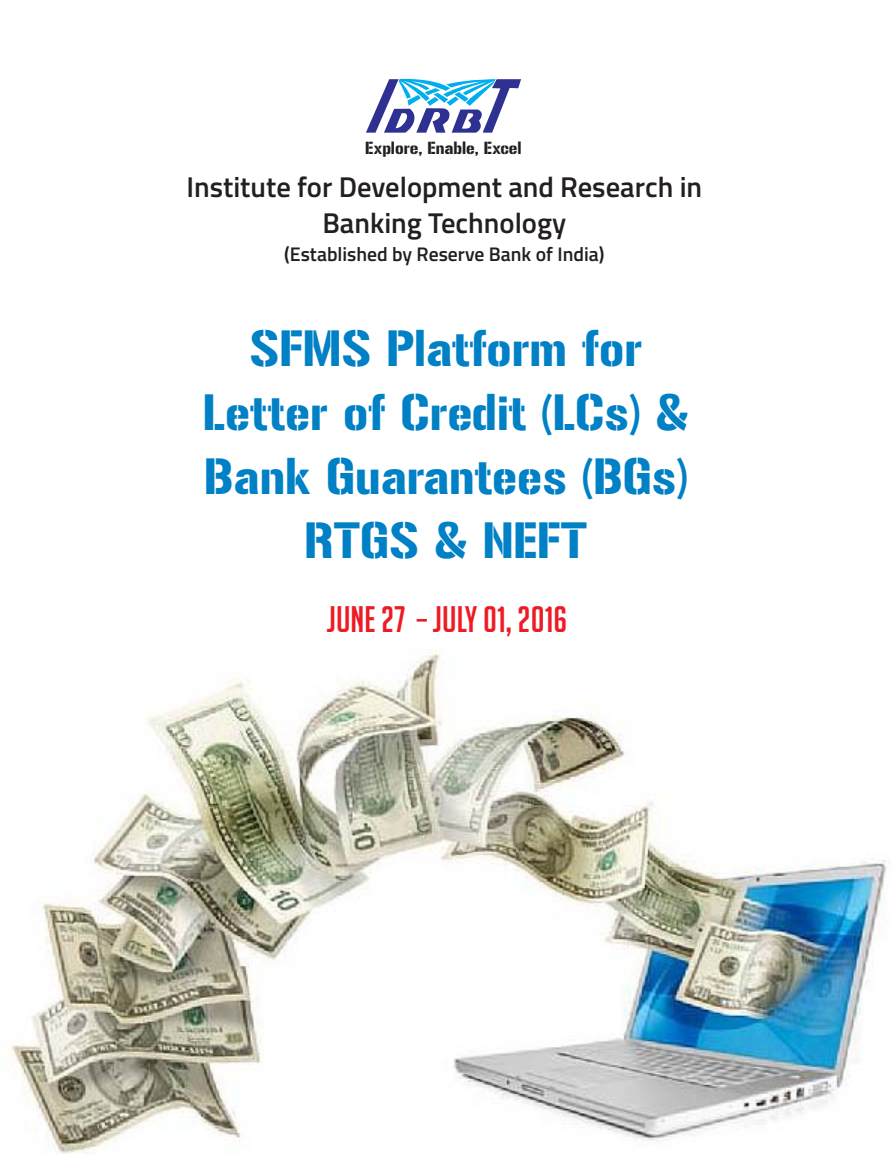
<style>
.page{position:relative;width:891px;height:1161px;background:#fff}
.page>*{position:absolute;margin:0;border:0;box-sizing:border-box;transform-origin:0 0}
.t1{font:45px/64.1px "Gunplay";color:#0080c5;text-align:center}
.t2{font:36px "Big Noodle Titling";color:#ed1c24}
.t3{font:600 28.65px/36.9px "Titillium";color:#231f20;text-align:center}
.t4{font:600 19.65px "Titillium";color:#231f20}
.t5{font:15.45px "Gunplay";color:#231f20}
</style>
<div class="page">
<img style="left:9px;top:649px;width:879px;height:505px">
<svg style="left:366px;top:78px;width:155px;height:55px"></svg>
<p class="t5" style="left:365px;top:140px;width:158px">Explore, Enable, Excel</p>
<p class="t3" style="left:186px;top:171px;width:517px">Institute for Development and Research in<br>Banking Technology</p>
<p class="t4" style="left:284px;top:247px;width:322px">(Established by Reserve Bank of India)</p>
<p class="t1" style="left:203px;top:318px;width:487px">SFMS Platform for<br>Letter of Credit (LCs) &amp;<br>Bank Guarantees (BGs)<br>RTGS &amp; NEFT</p>
<p class="t2" style="left:327px;top:606px;width:242px">JUNE 27 – July 01, 2016</p>
</div>
